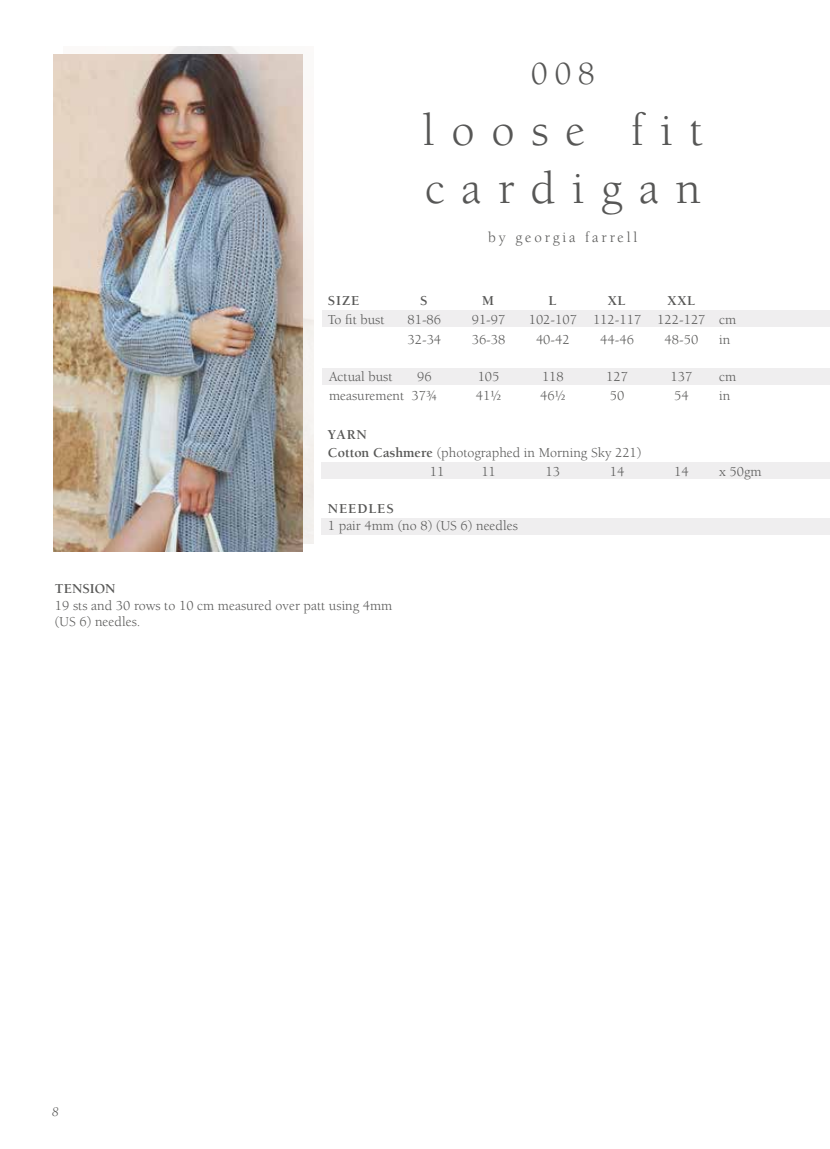
<style>
.page{position:relative;width:830px;height:1149px;background:#fff}
.page>*{position:absolute;margin:0;border:0;box-sizing:border-box;transform-origin:0 0}
.t1{font:46.5px/57px "Berkeley Std";letter-spacing:.36em;color:#575756}
.t2{font:33px "Berkeley Std";color:#575756}
.t3{font:15px "Berkeley Std";letter-spacing:.19em;color:#575756}
.t4{font:13.95px/17.1px "Berkeley Std";color:#575756}
.t5{font:700 13.95px "Berkeley Std";letter-spacing:.06em;color:#575756}
.t6{font:700 13.95px "Berkeley Std";color:#575756}
.t7{font:italic 13.5px "Berkeley Std";color:#575756}
.s1{font-weight:700}
</style>
<div class="page">
<img style="left:168px;top:46px;width:145px;height:497px">
<img style="left:53px;top:54px;width:249px;height:497px">
<div style="left:322px;top:310px;width:507px;height:17px;background:#efeeef"></div>
<div style="left:322px;top:368px;width:507px;height:16px;background:#efeeef"></div>
<div style="left:321px;top:461px;width:508px;height:17px;background:#efeeef"></div>
<div style="left:321px;top:517px;width:508px;height:17px;background:#efeeef"></div>
<h2 class="t2" style="left:530px;top:56px;width:65px">008</h2>
<h1 class="t1" style="left:422px;top:103px;width:282px">loose fit cardigan</h1>
<p class="t3" style="left:488px;top:229px;width:151px">by georgia farrell</p>
<p class="t5" style="left:328px;top:293px;width:33px">SIZE</p>
<p class="t5" style="left:420px;top:293px;width:9px">S</p>
<p class="t5" style="left:482px;top:293px;width:13px">M</p>
<p class="t5" style="left:548px;top:293px;width:10px">L</p>
<p class="t5" style="left:607px;top:293px;width:19px">XL</p>
<p class="t5" style="left:667px;top:293px;width:29px">XXL</p>
<p class="t4" style="left:328px;top:311px;width:58px">To fit bust</p>
<p class="t4" style="left:407px;top:311px;width:35px">81-86</p>
<p class="t4" style="left:471px;top:311px;width:35px">91-97</p>
<p class="t4" style="left:528px;top:311px;width:209px">102-107 112-117 122-127 cm</p>
<p class="t4" style="left:407px;top:331px;width:35px">32-34</p>
<p class="t4" style="left:471px;top:331px;width:35px">36-38</p>
<p class="t4" style="left:535px;top:331px;width:35px">40-42</p>
<p class="t4" style="left:600px;top:331px;width:35px">44-46</p>
<p class="t4" style="left:664px;top:331px;width:35px">48-50</p>
<p class="t4" style="left:718px;top:331px;width:13px">in</p>
<p class="t4" style="left:417px;top:368px;width:16px">96</p>
<p class="t4" style="left:477px;top:368px;width:23px">105</p>
<p class="t4" style="left:541px;top:368px;width:23px">118</p>
<p class="t4" style="left:606px;top:368px;width:23px">127</p>
<p class="t4" style="left:670px;top:368px;width:23px">137</p>
<p class="t4" style="left:718px;top:368px;width:19px">cm</p>
<p class="t4" style="left:411px;top:387px;width:27px">37¾</p>
<p class="t4" style="left:475px;top:387px;width:21px">41½</p>
<p class="t4" style="left:540px;top:387px;width:21px">46½</p>
<p class="t4" style="left:609px;top:387px;width:16px">50</p>
<p class="t4" style="left:673px;top:387px;width:16px">54</p>
<p class="t4" style="left:718px;top:387px;width:13px">in</p>
<p class="t4" style="left:328px;top:426px;width:315px"><span class="s1">YARN<br>Cotton Cashmere</span> (photographed in Morning Sky 221)</p>
<p class="t4" style="left:429px;top:463px;width:16px">11</p>
<p class="t4" style="left:481px;top:463px;width:16px">11</p>
<p class="t4" style="left:545px;top:463px;width:16px">13</p>
<p class="t4" style="left:609px;top:463px;width:16px">14</p>
<p class="t4" style="left:673px;top:463px;width:16px">14</p>
<p class="t4" style="left:718px;top:463px;width:44px">x 50gm</p>
<p class="t5" style="left:328px;top:501px;width:67px">NEEDLES</p>
<p class="t4" style="left:328px;top:517px;width:191px">1 pair 4mm (no 8) (US 6) needles</p>
<p class="t4" style="left:329px;top:366px;width:77px;line-height:19.5px">Actual bust measurement</p>
<p class="t6" style="left:55px;top:581px;width:62px">TENSION</p>
<p class="t4" style="left:55px;top:597px;width:339px">19 sts and 30 rows to 10 cm measured over patt using 4mm (US 6) needles.</p>
<p class="t7" style="left:52px;top:1103px;width:8px">8</p>
</div>
